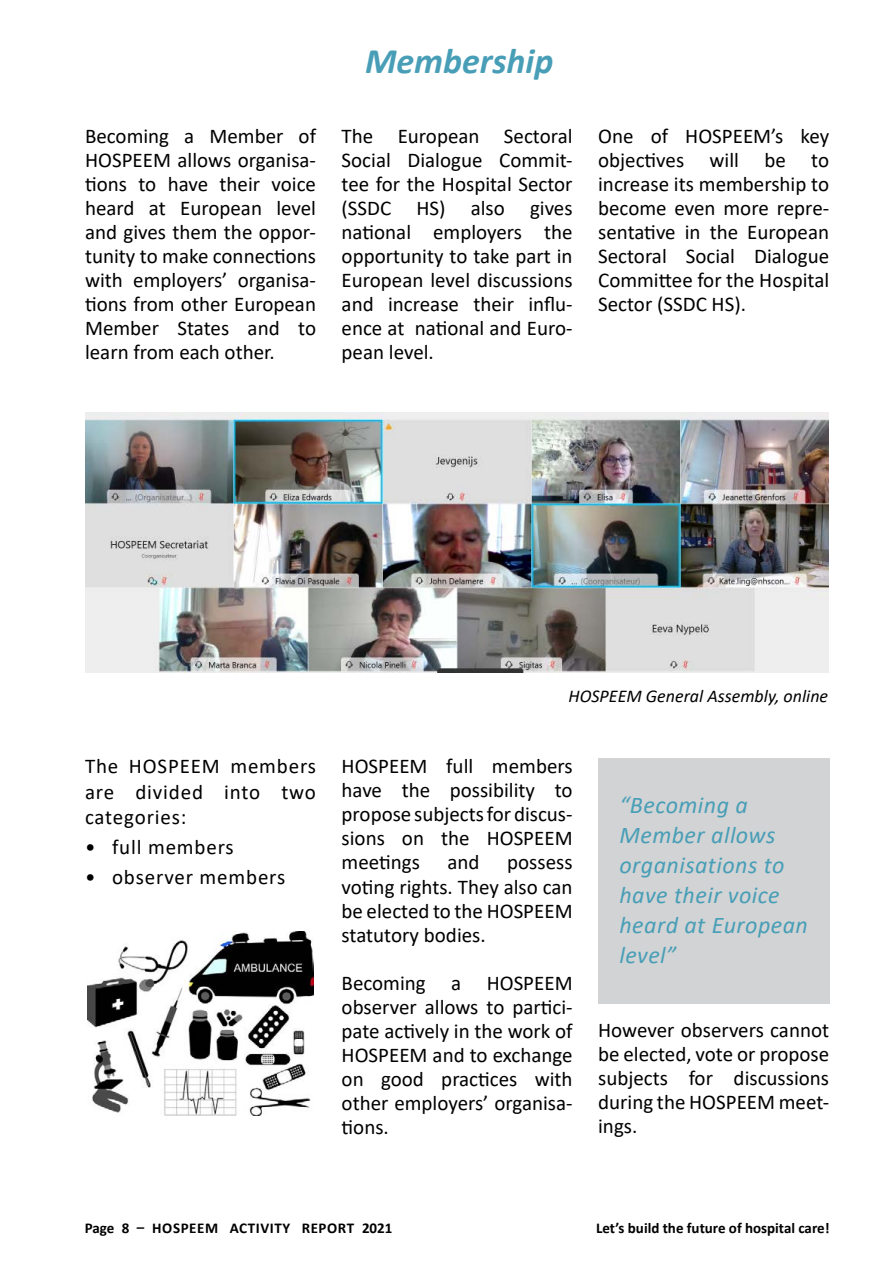
<style>
.page{position:relative;width:893px;height:1263px;background:#fff}
.page>*{position:absolute;margin:0;border:0;box-sizing:border-box;transform-origin:0 0}
.t1{font:italic 700 36px "Calibri";color:#489eb7}
.t2{font:italic 24px/30px "Calibri";letter-spacing:.02em;color:#489eb7}
.t3{font:21px/24px "Calibri";color:#000;text-align:justify}
.t4{font:21px "Calibri";letter-spacing:.04em;color:#000}
.t5{font:italic 18px "Calibri";color:#000}
.t6{font:700 15px "Calibri";color:#000}
.t7{font:700 15px "Calibri";letter-spacing:.04em;color:#000}
</style>
<div class="page">
<img style="left:85px;top:412px;width:743px;height:261px">
<img style="left:88px;top:932px;width:225px;height:184px">
<div style="left:598px;top:758px;width:231px;height:245px;background:#d1d3d4"></div>
<h1 class="t1" style="left:365px;top:36px;width:190px">Membership</h1>
<p class="t3" style="left:85px;top:124px;width:233px">Becoming a Member of HOSPEEM allows organisa&shy;tions to have their voice heard at European level and gives them the oppor&shy;tunity to make connections with employers’ organisa&shy;tions from other European Member States and to learn from each other.</p>
<p class="t3" style="left:342px;top:124px;width:233px">The European Sectoral Social Dialogue Commit&shy;tee for the Hospital Sector (SSDC HS) also gives national employers the opportunity to take part in European level discussions and increase their influ&shy;ence at national and Euro&shy;pean level.</p>
<p class="t3" style="left:598px;top:124px;width:233px">One of HOSPEEM’s key objectives will be to increase its membership to become even more repre&shy;sentative in the European Sectoral Social Dialogue Committee for the Hospital Sector (SSDC HS).</p>
<p class="t3" style="left:85px;top:753px;width:233px;line-height:25.5px">The HOSPEEM members are divided into two categories:</p>
<p class="t4" style="left:85px;top:833px;width:150px">• full members</p>
<p class="t4" style="left:85px;top:863px;width:202px">• observer members</p>
<p class="t5" style="left:568px;top:683px;width:261px">HOSPEEM General Assembly, online</p>
<p class="t3" style="left:342px;top:754px;width:233px">HOSPEEM full members have the possibility to propose subjects for discus&shy;sions on the HOSPEEM meetings</p>
<p class="t3" style="left:448px;top:850px;width:34px">and</p>
<p class="t3" style="left:342px;top:850px;width:233px;text-indent:166px">possess voting rights. They also can be elected to the HOSPEEM statutory bodies.</p>
<p class="t3" style="left:342px;top:970px;width:233px">Becoming a HOSPEEM observer allows to partici&shy;pate actively in the work of HOSPEEM and to exchange on good practices with other employers’ organisa&shy;tions.</p>
<p class="t2" style="left:619px;top:789px;width:190px">“Becoming a<br>Member allows organisations to have their voice heard at European level”</p>
<p class="t3" style="left:598px;top:1018px;width:233px">However observers cannot be elected, vote or propose subjects for discussions during the HOSPEEM meet&shy;ings.</p>
<p class="t7" style="left:85px;top:1217px;width:309px">Page 8 – HOSPEEM ACTIVITY REPORT 2021</p>
<p class="t6" style="left:596px;top:1217px;width:235px">Let’s build the future of hospital care!</p>
</div>
